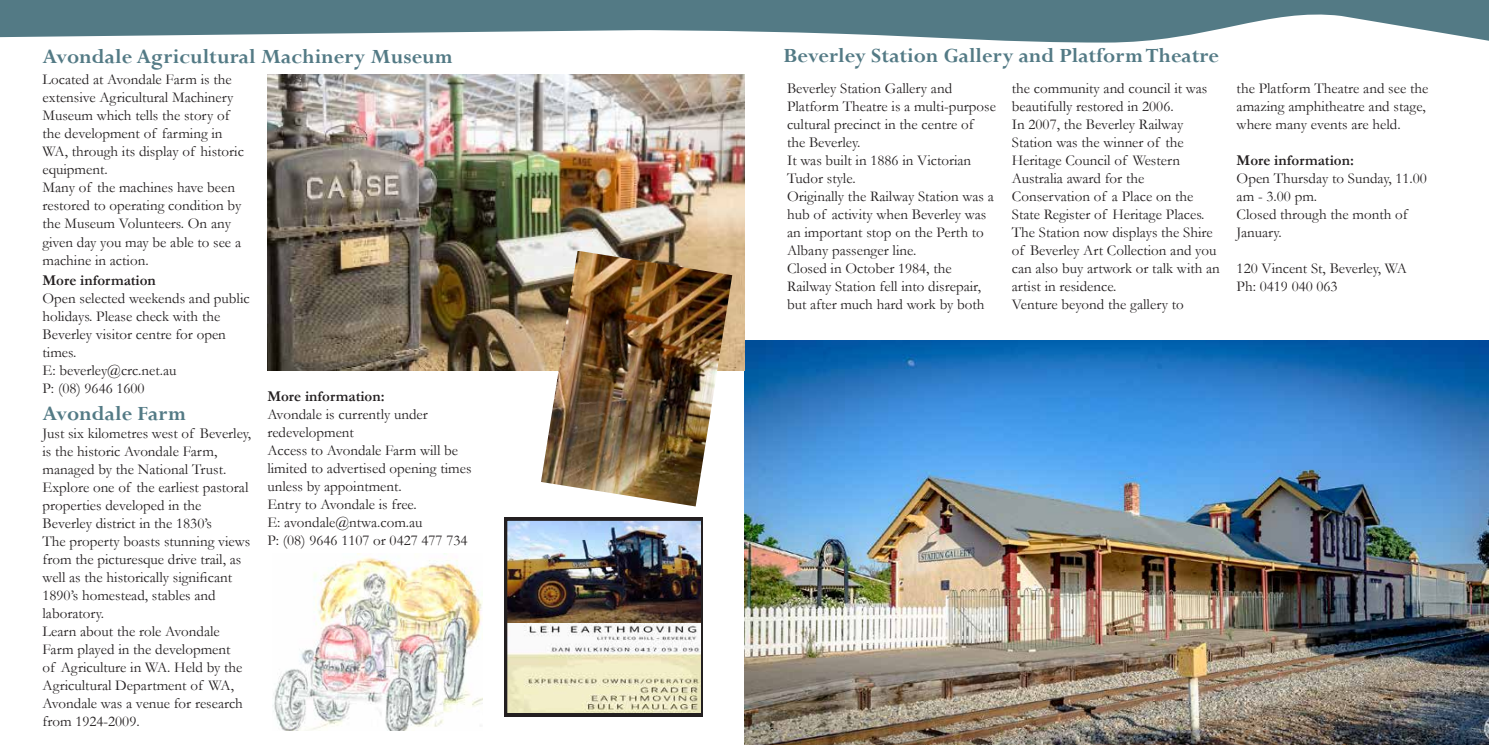
<style>
.page{position:relative;width:1489px;height:745px;background:#fff}
.page>*{position:absolute;margin:0;border:0;box-sizing:border-box;transform-origin:0 0}
.t1{font:700 22.5px "Perpetua";color:#537a85}
.t2{font:15px/18px "Garamond";color:#231f20}
.t3{font:700 15px "Garamond";color:#231f20}
</style>
<div class="page">
<img style="left:272px;top:553px;width:210px;height:177px">
<img style="left:744px;top:340px;width:744px;height:404px">
<svg style="left:0;top:0;width:1488px;height:43px;fill:#537a85"></svg>
<img style="left:267px;top:74px;width:477px;height:296px">
<img style="left:541px;top:250px;width:191px;height:256px">
<img style="left:505px;top:517px;width:197px;height:198px">
<h1 class="t1" style="left:43px;top:42px;width:412px">Avondale Agricultural Machinery Museum</h1>
<p class="t2" style="left:43px;top:70px;width:203px">Located at Avondale Farm is the extensive Agricultural Machinery<br>Museum which tells the story of the development of farming in<br>WA, through its display of historic equipment.<br>Many of the machines have been restored to operating condition by the Museum Volunteers. On any given day you may be able to see a machine in action.</p>
<p class="t3" style="left:43px;top:270px;width:115px">More information</p>
<p class="t2" style="left:43px;top:289px;width:209px">Open selected weekends and public holidays. Please check with the<br>Beverley visitor centre for open times.<br>E: beverley@crc.net.au<br>P: (08) 9646 1600</p>
<p class="t3" style="left:267px;top:385px;width:119px">More information:</p>
<p class="t2" style="left:267px;top:404px;width:206px">Avondale is currently under redevelopment<br>Access to Avondale Farm will be limited to advertised opening times unless by appointment.<br>Entry to Avondale is free.<br>E: avondale@ntwa.com.au<br>P: (08) 9646 1107 or 0427 477 734</p>
<h1 class="t1" style="left:43px;top:398px;width:145px">Avondale Farm</h1>
<p class="t2" style="left:43px;top:424px;width:210px">Just six kilometres west of Beverley, is the historic Avondale Farm, managed by the National Trust.<br>Explore one of the earliest pastoral properties developed in the<br>Beverley district in the 1830’s<br>The property boasts stunning views from the picturesque drive trail, as well as the historically significant<br>1890’s homestead, stables and laboratory.<br>Learn about the role Avondale<br>Farm played in the development<br>of Agriculture in WA. Held by the<br>Agricultural Department of WA,<br>Avondale was a venue for research from 1924-2009.</p>
<h1 class="t1" style="left:783px;top:41px;width:437px">Beverley Station Gallery and Platform Theatre</h1>
<p class="t2" style="left:787px;top:79px;width:210px">Beverley Station Gallery and<br>Platform Theatre is a multi-purpose cultural precinct in the centre of<br>the Beverley.<br>It was built in 1886 in Victorian<br>Tudor style.<br>Originally the Railway Station was a hub of activity when Beverley was an important stop on the Perth to<br>Albany passenger line.<br>Closed in October 1984, the<br>Railway Station fell into disrepair, but after much hard work by both</p>
<p class="t2" style="left:1011px;top:79px;width:210px">the community and council it was beautifully restored in 2006.<br>In 2007, the Beverley Railway<br>Station was the winner of the<br>Heritage Council of Western<br>Australia award for the<br>Conservation of a Place on the<br>State Register of Heritage Places.<br>The Station now displays the Shire of Beverley Art Collection and you can also buy artwork or talk with an artist in residence.<br>Venture beyond the gallery to</p>
<p class="t2" style="left:1236px;top:79px;width:193px">the Platform Theatre and see the amazing amphitheatre and stage, where many events are held.</p>
<p class="t3" style="left:1236px;top:150px;width:119px">More information:</p>
<p class="t2" style="left:1236px;top:169px;width:192px">Open Thursday to Sunday, 11.00 am - 3.00 pm.<br>Closed through the month of<br>January.</p>
<p class="t2" style="left:1236px;top:259px;width:172px">120 Vincent St, Beverley, WA<br>Ph: 0419 040 063</p>
</div>
